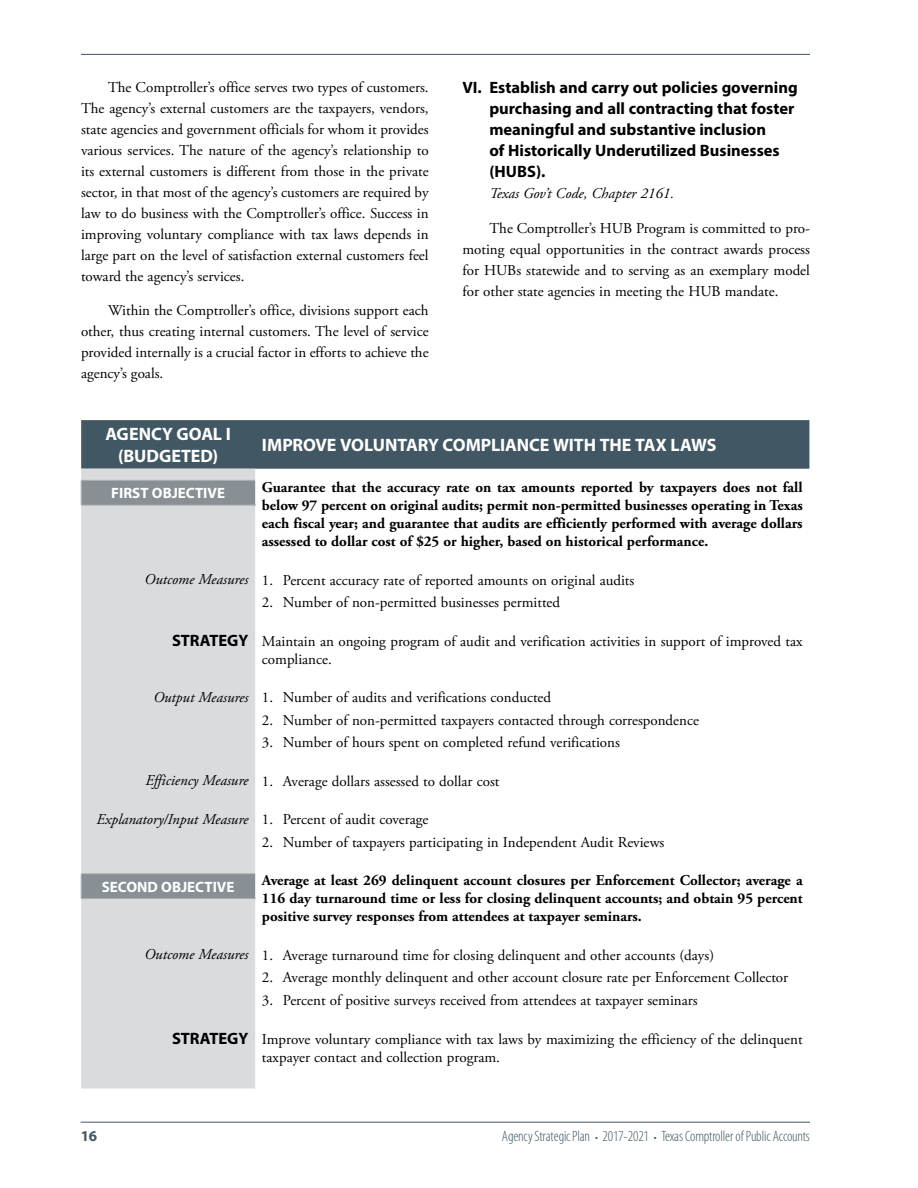
<style>
.page{position:relative;width:918px;height:1188px;background:#fff}
.page>*{position:absolute;margin:0;border:0;box-sizing:border-box;transform-origin:0 0}
.Appendix_D__STRATEG{font:700 18px/21.6px "Myriad Pro";letter-spacing:-.005em;color:#fff;text-align:center}
.Goals__Strategy{font:700 16.5px/21px "Myriad Pro";color:#000}
.Body{font:15px/21px "Adobe Garamond Pro";color:#000;text-align:justify}
.Appendix_D__Body__b{font:700 15px/18px "Adobe Garamond Pro";color:#000;text-align:justify}
.Appendix_D__Body{font:15px/18px "Adobe Garamond Pro";color:#000}
.Appendix_D__left_tex{font:italic 15px "Adobe Garamond Pro";color:#000}
.t1{font:300 condensed 15px "Myriad Pro";letter-spacing:-.01em;color:#415763}
.Appendix_D__Measure{font:700 15px "Myriad Pro";color:#fff}
.Body-2{font:italic 15px "Adobe Garamond Pro";color:#000}
.t2{font:700 15px "Myriad Pro";color:#415763}
.s1{font-size:12px}
</style>
<div class="page">
<hr style="left:81px;top:54px;width:729px;height:1px;background:#415763">
<hr style="left:81px;top:1122px;width:729px;height:1px;background:#415763">
<div style="left:81px;top:420px;width:728px;height:49px;background:#415763"></div>
<div style="left:81px;top:469px;width:174px;height:620px;background:#d9dbdc"></div>
<svg style="left:81px;top:480px;width:174px;height:418px;background:#cfd2d3"></svg>
<hr style="left:81px;top:480px;width:173px;height:1px;background:#acadad">
<svg style="left:81px;top:481px;width:1px;height:24px"></svg>
<hr style="left:81px;top:505px;width:175px;height:1px;background:#acadad">
<hr style="left:81px;top:874px;width:173px;height:1px;background:#acadad">
<svg style="left:81px;top:875px;width:1px;height:23px"></svg>
<hr style="left:81px;top:898px;width:175px;height:1px;background:#acadad">
<p class="Body" style="left:81px;top:77px;width:349px;text-indent:27px">The Comptroller’s office serves two types of customers.<br>The agency’s external customers are the taxpayers, vendors, state agencies and government officials for whom it provides various services. The nature of the agency’s relationship to its external customers is different from those in the private sector, in that most of the agency’s customers are required by law to do business with the Comptroller’s office. Success in improving voluntary compliance with tax laws depends in large part on the level of satisfaction external customers feel toward the agency’s services.</p>
<p class="Body" style="left:81px;top:301px;width:349px;text-indent:27px">Within the Comptroller’s office, divisions support each other, thus creating internal customers. The level of service provided internally is a crucial factor in efforts to achieve the agency’s goals.</p>
<p class="Goals__Strategy" style="left:489px;top:77px;width:310px;text-indent:-27px">VI. Establish and carry out policies governing purchasing and all contracting that foster meaningful and substantive inclusion<br>of Historically Underutilized Businesses (HUBS).</p>
<p class="Body-2" style="left:489px;top:185px;width:186px">Texas Gov’t Code, Chapter 2161.</p>
<p class="Body" style="left:462px;top:218px;width:349px;text-indent:27px">The Comptroller’s HUB Program is committed to pro&shy;moting equal opportunities in the contract awards process for HUBs statewide and to serving as an exemplary model for other state agencies in meeting the HUB mandate.</p>
<h2 class="Appendix_D__STRATEG" style="left:105px;top:423px;width:127px">AGENCY GOAL I (BUDGETED)</h2>
<h2 class="Appendix_D__STRATEG" style="left:262px;top:434px;width:456px">IMPROVE VOLUNTARY COMPLIANCE WITH THE TAX LAWS</h2>
<p class="Appendix_D__Measure" style="left:111px;top:484px;width:115px">FIRST OBJECTIVE</p>
<p class="Appendix_D__Body__b" style="left:262px;top:478px;width:542px">Guarantee that the accuracy rate on tax amounts reported by taxpayers does not fall below 97 percent on original audits; permit non-permitted businesses operating in Texas each fiscal year; and guarantee that audits are efficiently performed with average dollars assessed to dollar cost of $25 or higher, based on historical performance.</p>
<p class="Appendix_D__left_tex" style="left:144px;top:570px;width:105px">Outcome Measures</p>
<p class="Body" style="left:262px;top:570px;width:374px">1. Percent accuracy rate of reported amounts on original audits</p>
<p class="Body" style="left:262px;top:592px;width:300px">2. Number of non-permitted businesses permitted</p>
<p class="Goals__Strategy" style="left:172px;top:630px;width:78px">STRATEGY</p>
<p class="Appendix_D__Body" style="left:262px;top:632px;width:542px">Maintain an ongoing program of audit and verification activities in support of improved tax compliance.</p>
<p class="Appendix_D__left_tex" style="left:153px;top:688px;width:97px">Output Measures</p>
<p class="Body" style="left:262px;top:688px;width:291px">1. Number of audits and verifications conducted</p>
<p class="Body" style="left:262px;top:710px;width:439px">2. Number of non-permitted taxpayers contacted through correspondence</p>
<p class="Body" style="left:262px;top:732px;width:360px">3. Number of hours spent on completed refund verifications</p>
<p class="Appendix_D__left_tex" style="left:146px;top:771px;width:104px">Efficiency Measure</p>
<p class="Body" style="left:262px;top:771px;width:239px">1. Average dollars assessed to dollar cost</p>
<p class="Appendix_D__left_tex" style="left:97px;top:810px;width:153px">Explanatory/Input Measure</p>
<p class="Body" style="left:262px;top:810px;width:168px">1. Percent of audit coverage</p>
<p class="Body" style="left:262px;top:832px;width:404px">2. Number of taxpayers participating in Independent Audit Reviews</p>
<p class="Appendix_D__Measure" style="left:102px;top:877px;width:134px">SECOND OBJECTIVE</p>
<p class="Appendix_D__Body__b" style="left:262px;top:872px;width:542px">Average at least 269 delinquent account closures per Enforcement Collector; average a 116 day turnaround time or less for closing delinquent accounts; and obtain 95 percent positive survey responses from attendees at taxpayer seminars.</p>
<p class="Appendix_D__left_tex" style="left:144px;top:946px;width:105px">Outcome Measures</p>
<p class="Body" style="left:262px;top:945px;width:454px">1. Average turnaround time for closing delinquent and other accounts (days)</p>
<p class="Body" style="left:262px;top:968px;width:528px">2. Average monthly delinquent and other account closure rate per Enforcement Collector</p>
<p class="Body" style="left:262px;top:990px;width:437px">3. Percent of positive surveys received from attendees at taxpayer seminars</p>
<p class="Goals__Strategy" style="left:172px;top:1028px;width:78px">STRATEGY</p>
<p class="Appendix_D__Body" style="left:262px;top:1030px;width:542px">Improve voluntary compliance with tax laws by maximizing the efficiency of the delinquent taxpayer contact and collection program.</p>
<p class="t2" style="left:81px;top:1127px;width:18px">16</p>
<p class="t1" style="left:502px;top:1129px;width:310px">Agency Strategic Plan <span class="s1">•</span> 2017-2021 <span class="s1">•</span> Texas Comptroller of Public Accounts</p>
</div>
